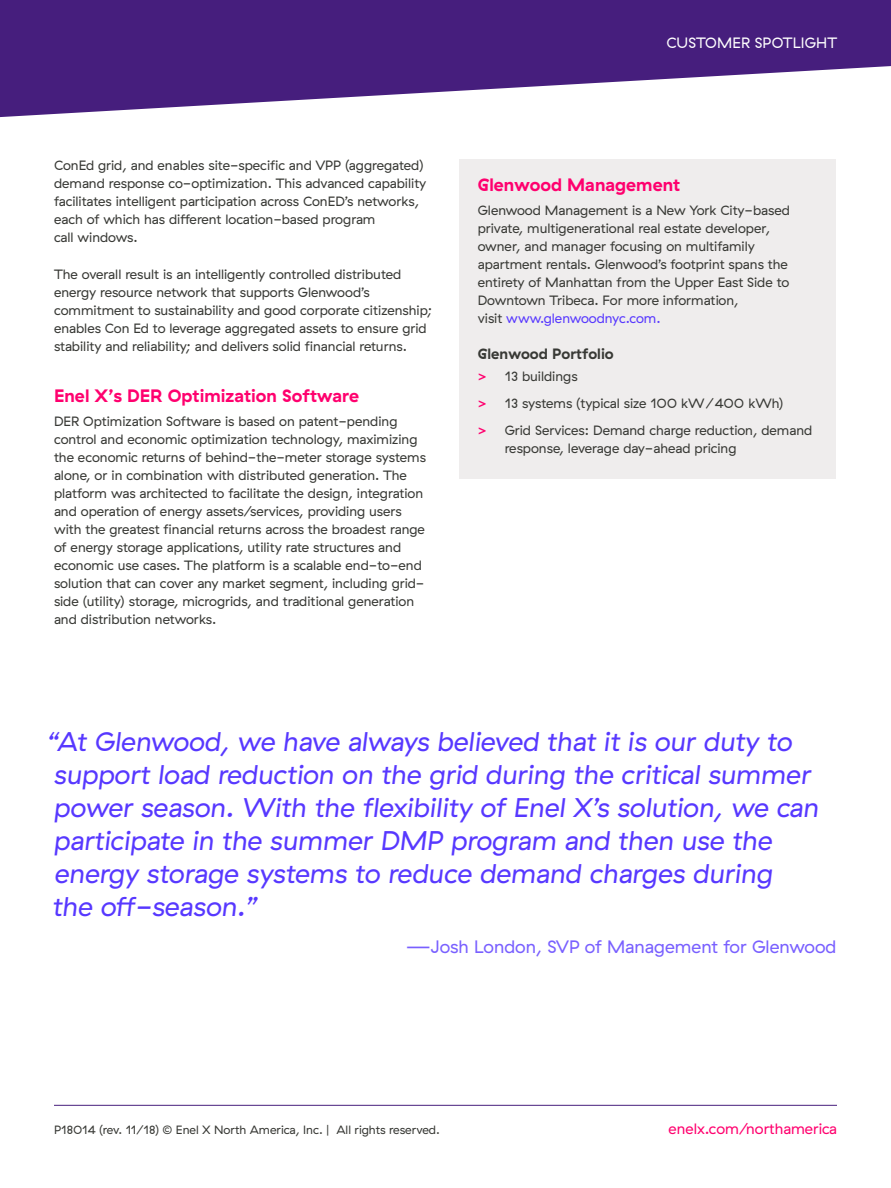
<style>
.page{position:relative;width:891px;height:1188px;background:#fff}
.page>*{position:absolute;margin:0;border:0;box-sizing:border-box;transform-origin:0 0}
.t1{font:italic 27px/33px "GT Haptik Enel X";color:#5738ff}
.Head_C{font:18px "My Font";color:#ff006e}
.Quote_Attribution{font:18px "GT Haptik Enel X";color:#7960ff}
.t2{font:15px "GT Haptik Enel X";color:#ff006e}
.t3{font:15px "GT Haptik Enel X";letter-spacing:.01em;color:#fff}
.Head_D{font:15px "My Font";color:#383935}
.Body{font:13.5px/18px "GT Haptik Enel X";color:#383935}
.t4{font:12px "GT Haptik Enel X";color:#383935}
.s1{color:#5738ff}
.s2{font-family:"Avenir Next";font-weight:600;color:#ff006e}
</style>
<div class="page">
<svg style="left:0;top:0;width:891px;height:118px;fill:#461e7d"></svg>
<hr style="left:54px;top:1105px;width:783px;height:1px;background:#461e7d">
<div style="left:460px;top:159px;width:376px;height:319px;background:#efeded"></div>
<p class="Body" style="left:54px;top:156px;width:374px">ConEd grid, and enables site-specific and VPP (aggregated) demand response co-optimization. This advanced capability facilitates intelligent participation across ConED’s networks, each of which has different location- based program<br>call windows.</p>
<p class="Body" style="left:54px;top:266px;width:380px">The overall result is an intelligently controlled distributed energy resource network that supports Glenwood’s commitment to sustainability and good corporate citizenship; enables Con Ed to leverage aggregated assets to ensure grid stability and reliability; and delivers solid financial returns.</p>
<p class="Head_C" style="left:54px;top:386px;width:307px">Enel X’s DER Optimization Software</p>
<p class="Body" style="left:54px;top:413px;width:373px">DER Optimization Software is based on patent- pending control and economic optimization technology, maximizing the economic returns of behind-the- meter storage systems alone, or in combination with distributed generation. The platform was architected to facilitate the design, integration and operation of energy assets/services, providing users with the greatest financial returns across the broadest range of energy storage applications, utility rate structures and economic use cases. The platform is a scalable end-to-end solution that can cover any market segment, including grid&shy;side (utility) storage, microgrids, and traditional generation and distribution networks.</p>
<p class="t3" style="left:666px;top:34px;width:172px">CUSTOMER SPOTLIGHT</p>
<p class="Head_C" style="left:478px;top:174px;width:204px">Glenwood Management</p>
<p class="Body" style="left:478px;top:201px;width:314px">Glenwood Management is a New York City- based private, multigenerational real estate developer, owner, and manager focusing on multifamily apartment rentals. Glenwood’s footprint spans the entirety of Manhattan from the Upper East Side to Downtown Tribeca. For more information,<br>visit <span class="s1">www.glenwoodnyc.com.</span></p>
<p class="Head_D" style="left:478px;top:345px;width:138px">Glenwood Portfolio</p>
<p class="Body" style="left:478px;top:368px;width:101px"><span class="s2">&gt;</span> 13 buildings</p>
<p class="Body" style="left:478px;top:395px;width:307px"><span class="s2">&gt;</span> 13 systems (typical size 100 kW / 400 kWh)</p>
<p class="Body" style="left:505px;top:422px;width:309px;text-indent:-27px"><span class="s2">&gt;</span> Grid Services: Demand charge reduction, demand response, leverage day- ahead pricing</p>
<p class="t1" style="left:47px;top:725px;width:773px">“At Glenwood, we have always believed that it is our duty to support load reduction on the grid during the critical summer power season. With the flexibility of Enel X’s solution, we can participate in the summer DMP program and then use the energy storage systems to reduce demand charges during<br>the off-season.”</p>
<p class="Quote_Attribution" style="left:406px;top:936px;width:432px">—Josh London, SVP of Management for Glenwood</p>
<p class="t4" style="left:54px;top:1123px;width:387px">P18014 (rev. 11/18) © Enel X North America, Inc. | All rights reserved.</p>
<p class="t2" style="left:669px;top:1120px;width:170px">enelx.com/northamerica</p>
</div>
